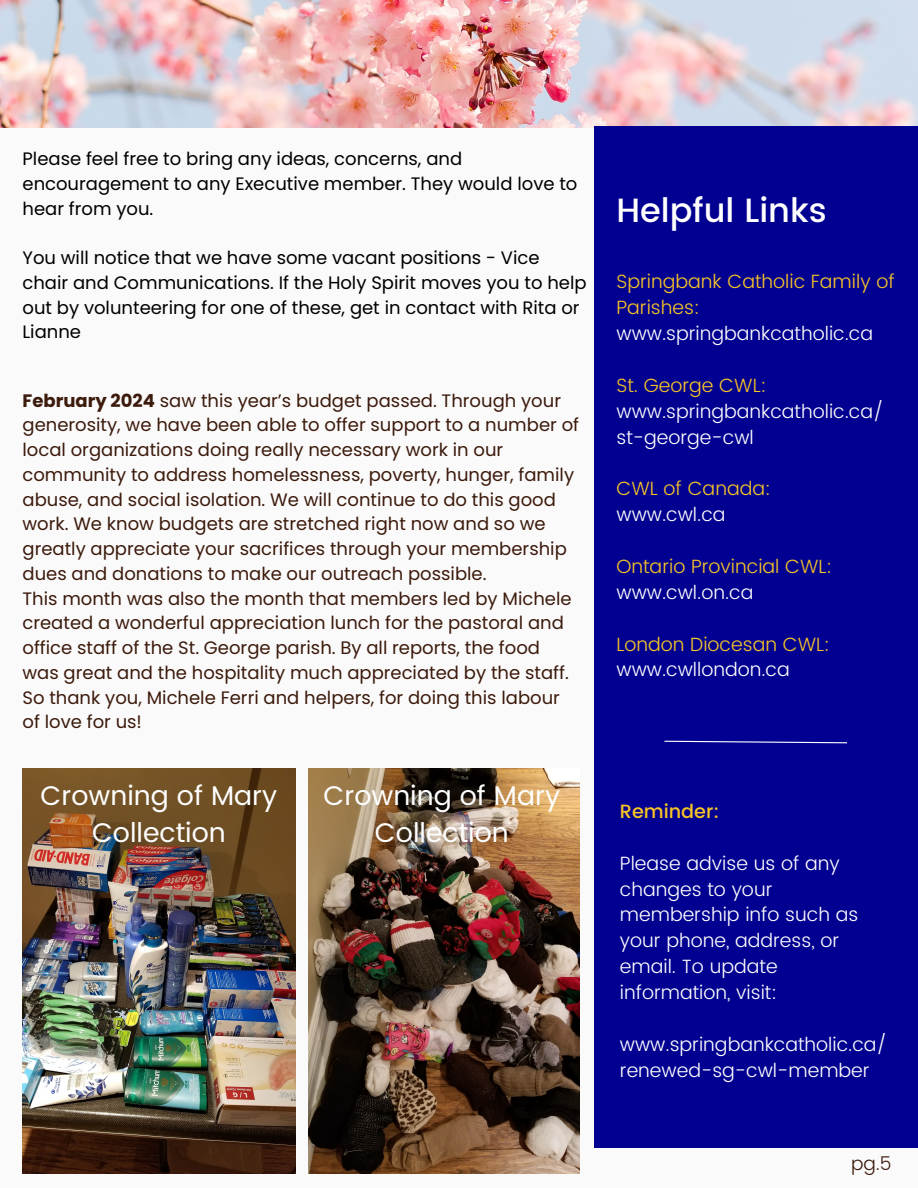
<style>
.page{position:relative;width:918px;height:1188px;background:#fafafa}
.page>*{position:absolute;margin:0;border:0;box-sizing:border-box;transform-origin:0 0}
.t1{font:500 33.6px "Poppins";color:#fff}
.t2{font:27px/37.2px "Poppins";color:#fefefe;text-align:center}
.t3{font:300 19.2px/25.8px "Poppins";color:#fff}
.t4{font:300 19.2px/25.8px "Poppins";color:#f8c526}
.t5{font:500 19.2px "Poppins";color:#f8c526}
.t6{font:300 18.75px "Poppins";color:#3c1a0c}
.t7{font:18px/24.8px "Poppins";color:#3c1a0c}
.t8{font:18px/24.8px "Poppins";color:#000}
.s1{font-weight:700}
</style>
<div class="page">
<img style="left:0;top:0;width:918px;height:127px">
<img style="left:23px;top:769px;width:272px;height:405px">
<img style="left:309px;top:769px;width:271px;height:405px">
<div style="left:594px;top:127px;width:324px;height:1021px;background:#020091"></div>
<svg style="left:664px;top:740px;width:184px;height:4px"></svg>
<p class="t8" style="left:23px;top:146px;width:556px">Please feel free to bring any ideas, concerns, and encouragement to any Executive member. They would love to hear from you.</p>
<p class="t8" style="left:23px;top:245px;width:566px">You will notice that we have some vacant positions - Vice chair and Communications. If the Holy Spirit moves you to help out by volunteering for one of these, get in contact with Rita or Lianne</p>
<p class="t7" style="left:23px;top:388px;width:558px"><span class="s1">February 2024</span> saw this year’s budget passed. Through your generosity, we have been able to offer support to a number of local organizations doing really necessary work in our community to address homelessness, poverty, hunger, family abuse, and social isolation. We will continue to do this good work. We know budgets are stretched right now and so we greatly appreciate your sacrifices through your membership dues and donations to make our outreach possible.<br>This month was also the month that members led by Michele created a wonderful appreciation lunch for the pastoral and office staff of the St. George parish. By all reports, the food was great and the hospitality much appreciated by the staff.<br>So thank you, Michele Ferri and helpers, for doing this labour of love for us!</p>
<h2 class="t2" style="left:41px;top:777px;width:238px">Crowning of Mary<br>Collection</h2>
<h2 class="t2" style="left:324px;top:777px;width:238px">Crowning of Mary<br>Collection</h2>
<h1 class="t1" style="left:616px;top:190px;width:212px">Helpful Links</h1>
<p class="t4" style="left:616px;top:269px;width:280px">Springbank Catholic Family of<br>Parishes:</p>
<p class="t3" style="left:616px;top:321px;width:258px">www.springbankcatholic.ca</p>
<p class="t4" style="left:616px;top:372px;width:151px">St. George CWL:</p>
<p class="t3" style="left:616px;top:398px;width:269px">www.springbankcatholic.ca/ st-george-cwl</p>
<p class="t4" style="left:616px;top:476px;width:156px">CWL of Canada:</p>
<p class="t3" style="left:616px;top:502px;width:111px">www.cwl.ca</p>
<p class="t4" style="left:616px;top:553px;width:217px">Ontario Provincial CWL:</p>
<p class="t3" style="left:616px;top:579px;width:138px">www.cwl.on.ca</p>
<p class="t4" style="left:616px;top:631px;width:215px">London Diocesan CWL:</p>
<p class="t3" style="left:616px;top:657px;width:175px">www.cwllondon.ca</p>
<p class="t5" style="left:620px;top:800px;width:101px">Reminder:</p>
<p class="t3" style="left:620px;top:850px;width:240px">Please advise us of any changes to your membership info such as your phone, address, or email. To update information, visit:</p>
<p class="t3" style="left:620px;top:1031px;width:269px">www.springbankcatholic.ca/ renewed-sg-cwl-member</p>
<p class="t6" style="left:851px;top:1153px;width:42px">pg.5</p>
</div>
